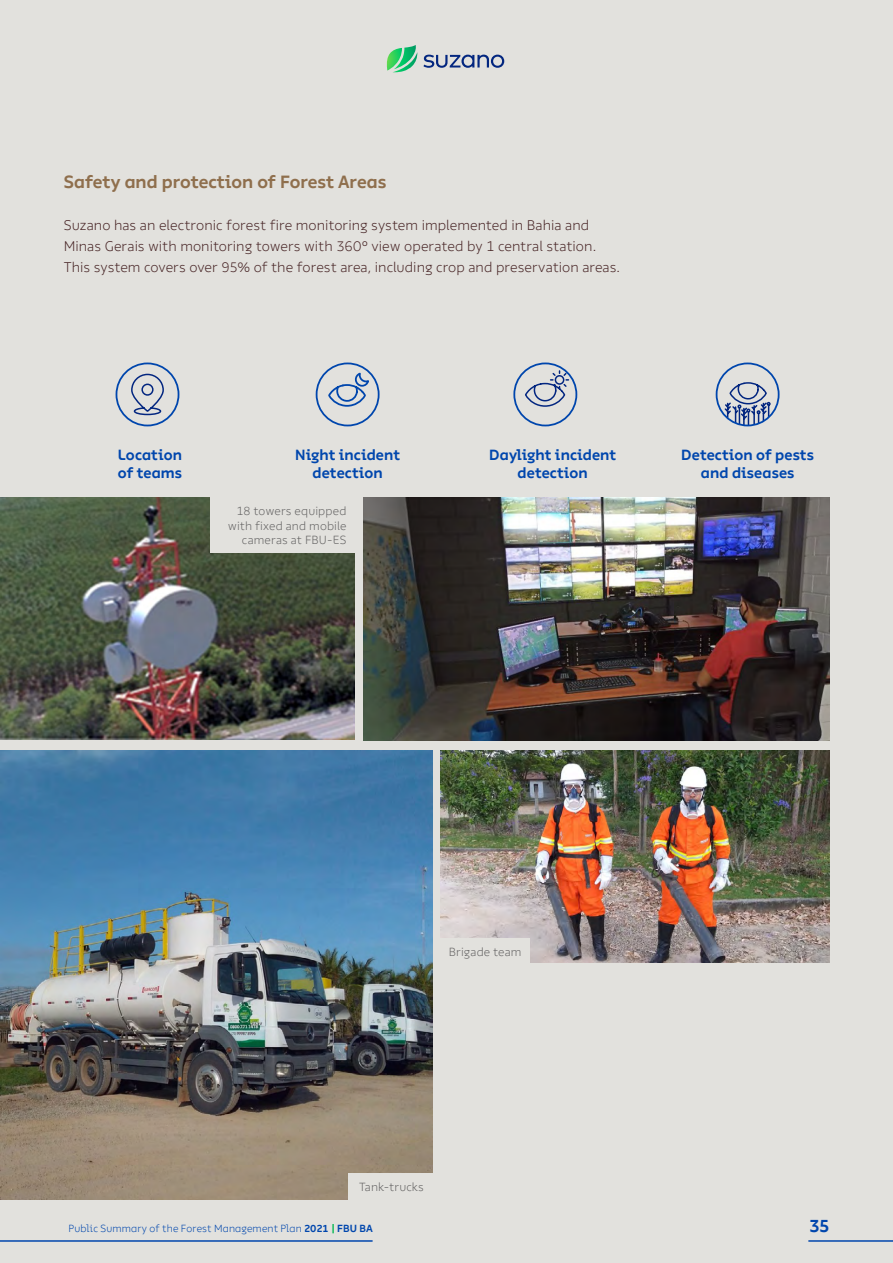
<style>
.page{position:relative;width:893px;height:1263px;background:#e2e1dd}
.page>*{position:absolute;margin:0;border:0;box-sizing:border-box;transform-origin:0 0}
.t1{font:700 18px "Suzano Display";color:#8f6f4d}
.t2{font:700 18px "Suzano Display";color:#0046ad}
.t3{font:700 15px/18px "Suzano Display";letter-spacing:.01em;color:#0046ad;text-align:center}
.t4{font:300 14.25px/21px "Suzano Text";color:#462324}
.t5{font:300 12px/14.4px "Suzano Text";letter-spacing:.01em;color:#646363;text-align:right}
.t6{font:300 10.5px "Suzano Display";letter-spacing:.015em;color:#0046ad}
.s1{font-weight:700}
.s2{font-weight:700;color:#00b74f}
</style>
<div class="page">
<svg style="left:131px;top:373px;width:33px;height:43px"></svg>
<div style="left:116px;top:362px;width:63px;height:64px;border:2px solid #0046ad;border-radius:50%"></div>
<svg style="left:524px;top:369px;width:46px;height:38px"></svg>
<div style="left:513px;top:362px;width:64px;height:64px;border:2px solid #0046ad;border-radius:50%"></div>
<svg style="left:327px;top:371px;width:44px;height:36px"></svg>
<div style="left:316px;top:362px;width:64px;height:64px;border:2px solid #0046ad;border-radius:50%"></div>
<img style="left:0;top:750px;width:432px;height:449px">
<img style="left:441px;top:750px;width:388px;height:212px">
<img style="left:0;top:497px;width:355px;height:242px">
<div style="left:210px;top:497px;width:145px;height:56px;background:#e2e1dd"></div>
<svg style="left:363px;top:740px;width:162px;height:1px"></svg>
<div style="left:440px;top:938px;width:90px;height:26px;background:#e2e1dd"></div>
<div style="left:348px;top:1173px;width:84px;height:27px;background:#e2e1dd"></div>
<svg style="left:723px;top:382px;width:48px;height:43px"></svg>
<div style="left:716px;top:362px;width:64px;height:64px;border:2px solid #0046ad;border-radius:50%"></div>
<img style="left:363px;top:497px;width:466px;height:243px">
<hr style="left:0;top:1240px;width:373px;height:2px;background:#0046ad">
<hr style="left:808px;top:1240px;width:85px;height:2px;background:#0046ad">
<svg style="left:386px;top:45px;width:31px;height:27px"></svg>
<svg style="left:423px;top:55px;width:81px;height:13px"></svg>
<p class="t1" style="left:64px;top:171px;width:324px">Safety and protection of Forest Areas</p>
<p class="t4" style="left:64px;top:215px;width:558px">Suzano has an electronic forest fire monitoring system implemented in Bahia and<br>Minas Gerais with monitoring towers with 360º view operated by 1 central station.<br>This system covers over 95% of the forest area, including crop and preservation areas.</p>
<p class="t3" style="left:118px;top:445px;width:66px;text-align:left">Location of teams</p>
<p class="t3" style="left:489px;top:445px;width:128px">Daylight incident detection</p>
<p class="t5" style="left:228px;top:504px;width:120px">18 towers equipped with fixed and mobile cameras at FBU-ES</p>
<p class="t3" style="left:295px;top:445px;width:106px">Night incident detection</p>
<p class="t3" style="left:681px;top:445px;width:134px">Detection of pests and diseases</p>
<p class="t5" style="left:449px;top:944px;width:74px">Brigade team</p>
<p class="t5" style="left:359px;top:1180px;width:66px">Tank-trucks</p>
<p class="t6" style="left:69px;top:1222px;width:306px">Public Summary of the Forest Management Plan <span class="s1">2021</span> <span class="s2">|</span> <span class="s1">FBU BA</span></p>
<p class="t2" style="left:810px;top:1215px;width:21px">35</p>
</div>
